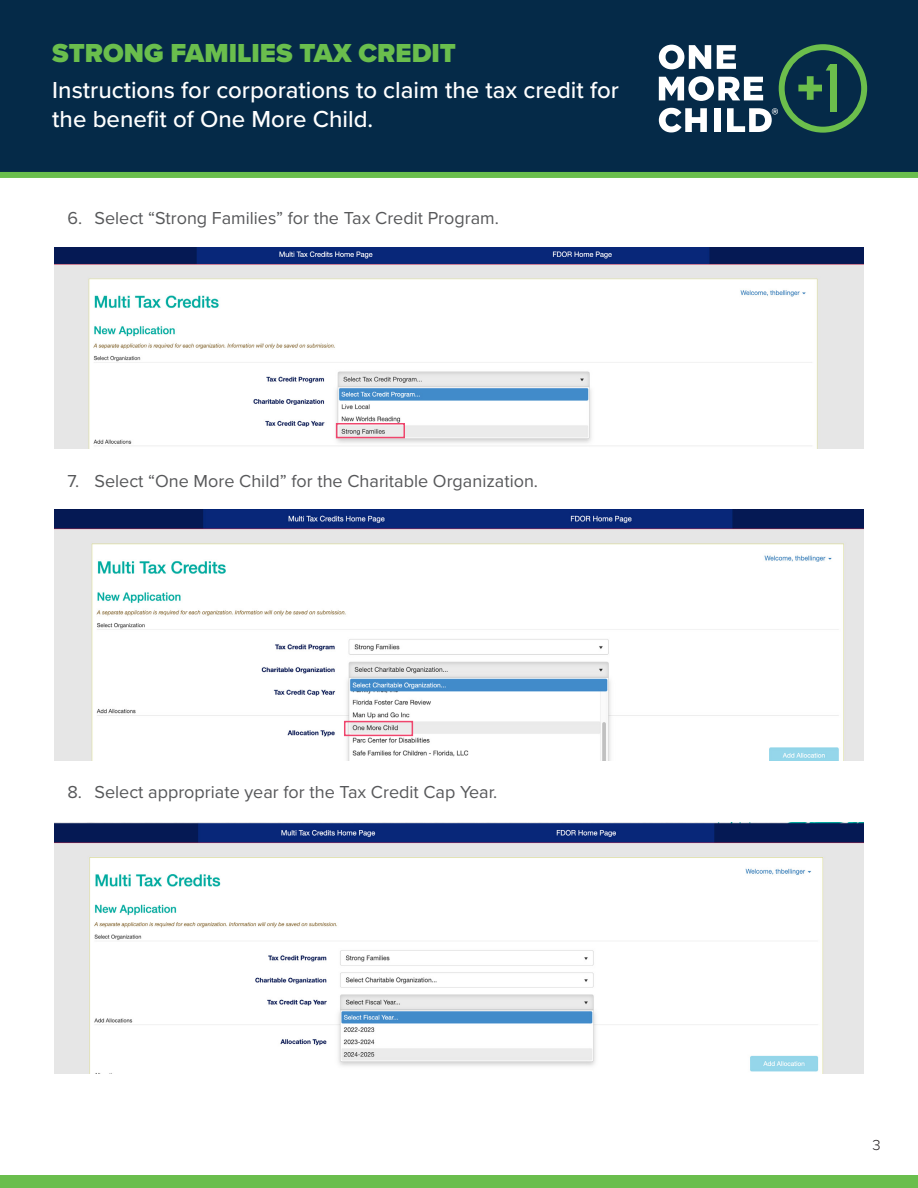
<style>
.page{position:relative;width:918px;height:1188px;background:#fff}
.page>*{position:absolute;margin:0;border:0;box-sizing:border-box;transform-origin:0 0}
.t1{font:900 27px "Proxima Nova";color:#6abe4d}
.t2{font:500 24px/28.8px "Proxima Nova";color:#fff}
.t3{font:18px "Proxima Nova";color:#57585a}
.t4{font:300 15px "Proxima Nova";color:#231f20}
</style>
<div class="page">
<div style="left:0;top:0;width:918px;height:176px;background:#052a48"></div>
<svg style="left:659px;top:44px;width:208px;height:89px"></svg>
<div style="left:0;top:172px;width:918px;height:6px;background:#6abe4d"></div>
<img style="left:54px;top:247px;width:810px;height:201px">
<img style="left:54px;top:510px;width:810px;height:250px">
<img style="left:54px;top:823px;width:810px;height:250px">
<div style="left:0;top:1175px;width:918px;height:13px;background:#6abe4d"></div>
<div style="left:336px;top:423px;width:69px;height:15px;border:2px solid #ef466d"></div>
<div style="left:344px;top:721px;width:69px;height:15px;border:2px solid #ef466d"></div>
<p class="t1" style="left:52px;top:33px;width:405px">STRONG FAMILIES TAX CREDIT</p>
<p class="t2" style="left:52px;top:75px;width:568px">Instructions for corporations to claim the tax credit for the benefit of One More Child.</p>
<p class="t3" style="left:68px;top:204px;width:433px">6. Select “Strong Families” for the Tax Credit Program.</p>
<p class="t3" style="left:68px;top:467px;width:472px">7. Select “One More Child” for the Charitable Organization.</p>
<p class="t3" style="left:68px;top:779px;width:431px">8. Select appropriate year for the Tax Credit Cap Year.</p>
<p class="t4" style="left:873px;top:1134px;width:10px">3</p>
</div>
